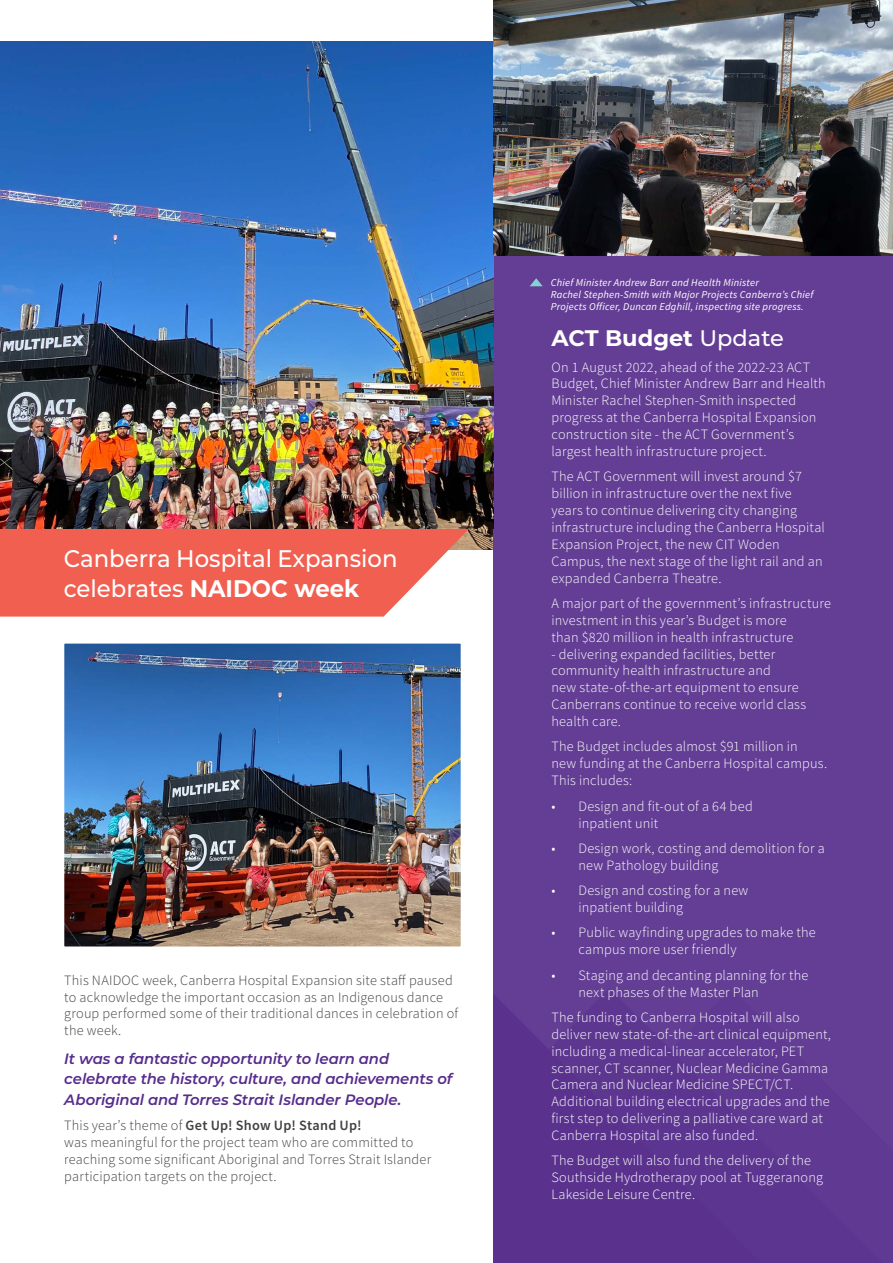
<style>
.page{position:relative;width:893px;height:1263px;background:#fff}
.page>*{position:absolute;margin:0;border:0;box-sizing:border-box;transform-origin:0 0}
.t1{font:500 24px/30px "Montserrat";color:#fff;scale:.95 1}
.t2{font:700 22.5px "Montserrat";color:#fff}
.Lead_In{font:italic 600 15px/20.2px "Montserrat";letter-spacing:-.005em;color:#562c8c}
.Body_Copy{font:300 14.25px/16.8px "Source Sans Pro";letter-spacing:.015em;color:#fff}
.Body_Copy-2{font:300 14.25px/16.8px "Source Sans Pro";letter-spacing:.015em;color:#414042}
.t3{font:italic 10.5px/12px "Source Sans Pro";letter-spacing:.02em;color:#fff}
.s1{font-weight:700}
.s2{font-weight:600}
.s3{font-weight:500}
</style>
<div class="page">
<img style="left:0;top:41px;width:494px;height:508px">
<div style="left:494px;top:0;width:399px;height:1263px;background:#633e94"></div>
<svg style="left:494px;top:995px;width:267px;height:268px;fill:#5a328e"></svg>
<svg style="left:0;top:529px;width:469px;height:88px;background:#f16d60"></svg>
<svg style="left:530px;top:278px;width:13px;height:8px"></svg>
<img style="left:64px;top:643px;width:397px;height:304px">
<img style="left:493px;top:0;width:400px;height:255px">
<h1 class="t1" style="left:64px;top:542px;width:353px">Canberra Hospital Expansion celebrates <span class="s1">NAIDOC week</span></h1>
<p class="Body_Copy-2" style="left:64px;top:971px;width:395px">This NAIDOC week, Canberra Hospital Expansion site staff paused to acknowledge the important occasion as an Indigenous dance group performed some of their traditional dances in celebration of the week.</p>
<p class="Lead_In" style="left:64px;top:1048px;width:389px">It was a fantastic opportunity to learn and celebrate the history, culture, and achievements of<br>Aboriginal and Torres Strait Islander People.</p>
<p class="Body_Copy-2" style="left:64px;top:1117px;width:368px">This year’s theme of <span class="s2">Get Up! Show Up! Stand Up!<br></span>was meaningful for the project team who are committed to reaching some significant Aboriginal and Torres Strait Islander participation targets on the project.</p>
<p class="t3" style="left:551px;top:277px;width:264px">Chief Minister Andrew Barr and Health Minister<br>Rachel Stephen-Smith with Major Projects Canberra’s Chief<br>Projects Officer, Duncan Edghill, inspecting site progress.</p>
<h2 class="t2" style="left:551px;top:322px;width:234px">ACT Budget <span class="s3">Update</span></h2>
<p class="Body_Copy" style="left:551px;top:358px;width:276px">On 1 August 2022, ahead of the 2022-23 ACT Budget, Chief Minister Andrew Barr and Health Minister Rachel Stephen-Smith inspected progress at the Canberra Hospital Expansion construction site - the ACT Government’s largest health infrastructure project.</p>
<p class="Body_Copy" style="left:551px;top:468px;width:275px">The ACT Government will invest around $7 billion in infrastructure over the next five years to continue delivering city changing infrastructure including the Canberra Hospital Expansion Project, the new CIT Woden Campus, the next stage of the light rail and an expanded Canberra Theatre.</p>
<p class="Body_Copy" style="left:551px;top:595px;width:281px">A major part of the government’s infrastructure investment in this year’s Budget is more<br>than $820 million in health infrastructure</p>
<p class="Body_Copy" style="left:551px;top:645px;width:256px">- delivering expanded facilities, better community health infrastructure and<br>new state-of-the-art equipment to ensure Canberrans continue to receive world class health care.</p>
<p class="Body_Copy" style="left:551px;top:738px;width:277px">The Budget includes almost $91 million in<br>new funding at the Canberra Hospital campus.<br>This includes:</p>
<p class="Body_Copy" style="left:578px;top:797px;width:176px;text-indent:-27px">• Design and fit-out of a 64 bed inpatient unit</p>
<p class="Body_Copy" style="left:578px;top:840px;width:248px;text-indent:-27px">• Design work, costing and demolition for a new Pathology building</p>
<p class="Body_Copy" style="left:578px;top:882px;width:171px;text-indent:-27px">• Design and costing for a new inpatient building</p>
<p class="Body_Copy" style="left:578px;top:924px;width:239px;text-indent:-27px">• Public wayfinding upgrades to make the campus more user friendly</p>
<p class="Body_Copy" style="left:578px;top:966px;width:231px;text-indent:-27px">• Staging and decanting planning for the next phases of the Master Plan</p>
<p class="Body_Copy" style="left:551px;top:1009px;width:281px">The funding to Canberra Hospital will also deliver new state-of-the-art clinical equipment, including a medical-linear accelerator, PET scanner, CT scanner, Nuclear Medicine Gamma Camera and Nuclear Medicine SPECT/CT.<br>Additional building electrical upgrades and the first step to delivering a palliative care ward at Canberra Hospital are also funded.</p>
<p class="Body_Copy" style="left:551px;top:1152px;width:273px">The Budget will also fund the delivery of the<br>Southside Hydrotherapy pool at Tuggeranong<br>Lakeside Leisure Centre.</p>
</div>
